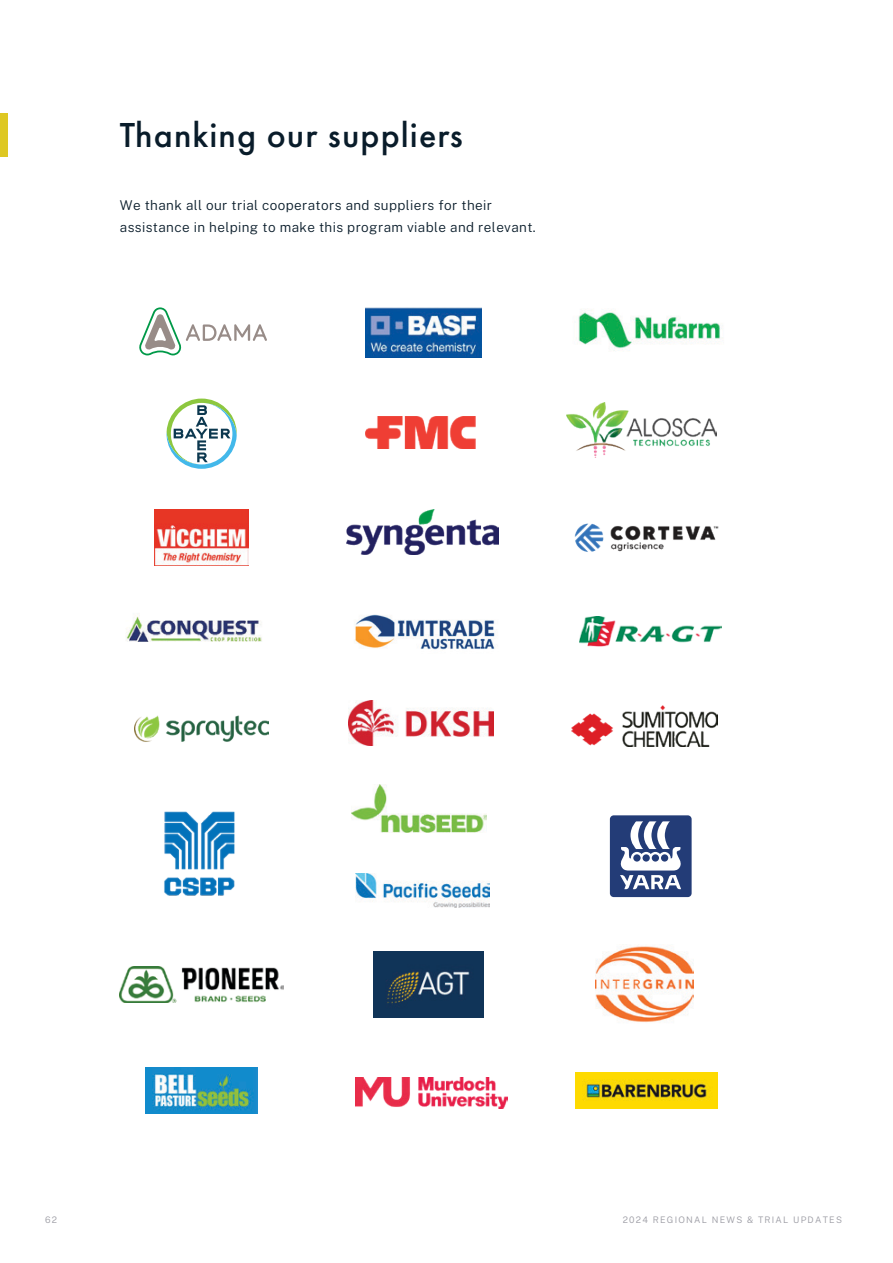
<style>
.page{position:relative;width:893px;height:1263px;background:#fff}
.page>*{position:absolute;margin:0;border:0;box-sizing:border-box;transform-origin:0 0}
.Heading_1{font:500 36px "Futura PT";letter-spacing:.03em;color:#091c2a}
.Body{font:100 13.5px/21.8px "Public Sans";letter-spacing:.03em;color:#091c2a}
.t1{font:100 9px "Public Sans";letter-spacing:.14em;color:#9b9ba3}
</style>
<div class="page">
<div style="left:0;top:113px;width:8px;height:43px;background:#dec823"></div>
<img style="left:126px;top:615px;width:136px;height:27px">
<img style="left:576px;top:1072px;width:142px;height:36px">
<img style="left:578px;top:310px;width:145px;height:41px">
<svg style="left:139px;top:307px;width:128px;height:48px"></svg>
<img style="left:366px;top:307px;width:116px;height:50px">
<img style="left:352px;top:784px;width:135px;height:48px">
<img style="left:580px;top:616px;width:142px;height:31px">
<img style="left:120px;top:967px;width:164px;height:35px">
<img style="left:355px;top:873px;width:134px;height:34px">
<svg style="left:167px;top:399px;width:70px;height:70px"></svg>
<img style="left:145px;top:1067px;width:113px;height:46px">
<img style="left:574px;top:523px;width:145px;height:29px">
<img style="left:164px;top:811px;width:71px;height:85px">
<img style="left:366px;top:416px;width:110px;height:33px">
<img style="left:567px;top:402px;width:149px;height:56px">
<img style="left:134px;top:715px;width:135px;height:27px">
<img style="left:155px;top:509px;width:93px;height:56px">
<img style="left:346px;top:509px;width:152px;height:46px">
<svg style="left:609px;top:815px;width:83px;height:83px"></svg>
<img style="left:355px;top:1077px;width:152px;height:31px">
<img style="left:373px;top:952px;width:110px;height:65px">
<img style="left:595px;top:946px;width:98px;height:76px">
<img style="left:572px;top:705px;width:145px;height:42px">
<img style="left:355px;top:614px;width:140px;height:36px">
<img style="left:348px;top:701px;width:146px;height:45px">
<p class="Heading_1" style="left:120px;top:113px;width:344px">Thanking our suppliers</p>
<p class="Body" style="left:120px;top:194px;width:417px">We thank all our trial cooperators and suppliers for their assistance in helping to make this program viable and relevant.</p>
<p class="t1" style="left:45px;top:1214px;width:14px">62</p>
<p class="t1" style="left:623px;top:1214px;width:221px">2024 REGIONAL NEWS &amp; TRIAL UPDATES</p>
</div>
